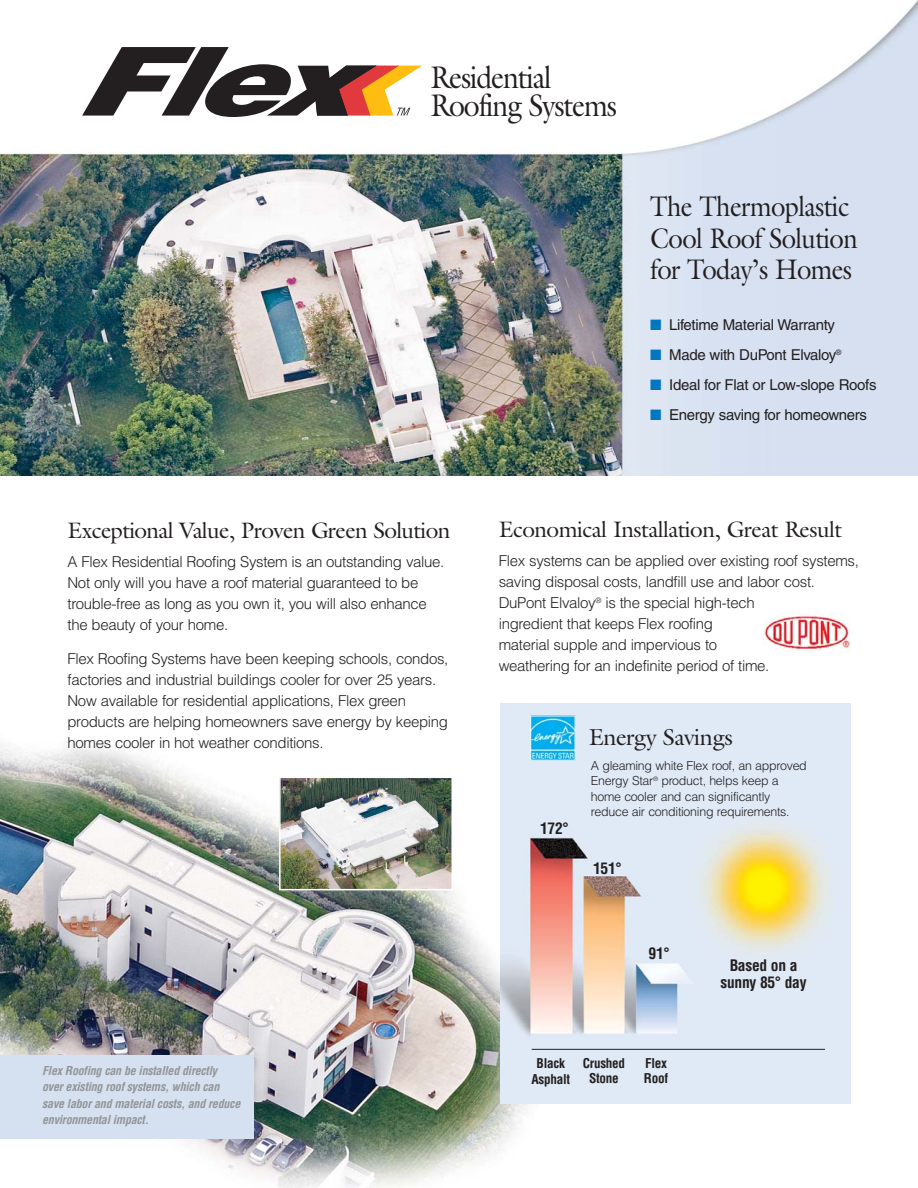
<style>
.page{position:relative;width:918px;height:1188px;background:#fff}
.page>*{position:absolute;margin:0;border:0;box-sizing:border-box;transform-origin:0 0}
.t1{font:31.5px/28.5px "Galliard";letter-spacing:-.04em;color:#231f20;scale:.9 1}
.t2{font:28.5px/31.5px "Galliard";letter-spacing:-.025em;color:#231f20;scale:.9 1}
.t3{font:23.25px "Galliard";letter-spacing:-.025em;color:#231f20}
.t4{font:22.5px "Galliard";letter-spacing:-.025em;color:#231f20}
.t5{font:700 condensed 15.45px/17.1px "Helvetica";letter-spacing:-.02em;color:#231f20;text-align:center}
.t6{font:300 15px/21px "Helvetica";letter-spacing:-.02em;color:#231f20}
.t7{font:15px "Helvetica";letter-spacing:-.02em;color:#231f20}
.t8{font:700 condensed 13.2px/15.5px "Helvetica";letter-spacing:-.02em;color:#231f20;text-align:center}
.t9{font:300 12.45px/15.5px "Helvetica";letter-spacing:-.02em;color:#231f20}
.t10{font:italic 700 condensed 12px/16.5px "Helvetica";color:#939598}
.s1{color:#0078c1}
</style>
<div class="page">
<img style="left:0;top:745px;width:527px;height:443px">
<img style="left:763px;top:615px;width:87px;height:35px">
<img style="left:0;top:0;width:918px;height:476px">
<svg style="left:82px;top:47px;width:340px;height:70px"></svg>
<img style="left:500px;top:703px;width:350px;height:401px">
<img style="left:532px;top:718px;width:41px;height:41px">
<div style="left:530px;top:716px;width:45px;height:45px;border:1px solid #fff"></div>
<hr style="left:532px;top:1049px;width:293px;height:1px;background:#231f20">
<img style="left:282px;top:780px;width:168px;height:107px">
<div style="left:279px;top:777px;width:174px;height:113px;border:2px solid #fff"></div>
<div style="left:0;top:1055px;width:254px;height:83px;background:#d5e1f0"></div>
<h1 class="t1" style="left:430px;top:66px;width:209px">Residential<br>Roofing Systems</h1>
<h2 class="t2" style="left:650px;top:194px;width:232px">The Thermoplastic<br>Cool Roof Solution for Today’s Homes</h2>
<p class="t7" style="left:650px;top:320px;width:186px"><span class="s1">■</span> Lifetime Material Warranty</p>
<p class="t7" style="left:650px;top:350px;width:193px"><span class="s1">■</span> Made with DuPont Elvaloy<sup>®</sup></p>
<p class="t7" style="left:650px;top:380px;width:228px"><span class="s1">■</span> Ideal for Flat or Low-slope Roofs</p>
<p class="t7" style="left:650px;top:410px;width:218px"><span class="s1">■</span> Energy saving for homeowners</p>
<h3 class="t4" style="left:68px;top:522px;width:384px">Exceptional Value, Proven Green Solution</h3>
<p class="t6" style="left:68px;top:552px;width:378px">A Flex Residential Roofing System is an outstanding value.<br>Not only will you have a roof material guaranteed to be trouble-free as long as you own it, you will also enhance the beauty of your home.</p>
<p class="t6" style="left:68px;top:650px;width:382px">Flex Roofing Systems have been keeping schools, condos, factories and industrial buildings cooler for over 25 years.<br>Now available for residential applications, Flex green products are helping homeowners save energy by keeping homes cooler in hot weather conditions.</p>
<p class="t10" style="left:42px;top:1063px;width:202px">Flex Roofing can be installed directly overexisting roofsystems,which can save laborand materialcosts,and reduce environmentalimpact.</p>
<h3 class="t4" style="left:499px;top:521px;width:345px">Economical Installation, Great Result</h3>
<p class="t6" style="left:499px;top:552px;width:362px">Flex systems can be applied over existing roof systems, saving disposal costs, landfill use and labor cost.<br>DuPont Elvaloy<sup>®</sup> is the special high-tech<br>ingredient that keeps Flex roofing<br>material supple and impervious to<br>weathering for an indefinite period of time.</p>
<p class="t5" style="left:540px;top:821px;width:30px">172°</p>
<h3 class="t3" style="left:589px;top:728px;width:146px">Energy Savings</h3>
<p class="t9" style="left:591px;top:759px;width:218px">A gleaming white Flex roof, an approved Energy Star<sup>®</sup> product, helps keep a home cooler and can significantly reduce air conditioning requirements.</p>
<p class="t5" style="left:593px;top:861px;width:30px">151°</p>
<p class="t5" style="left:649px;top:946px;width:23px">91°</p>
<p class="t5" style="left:721px;top:958px;width:88px">Based on a sunny 85° day</p>
<p class="t8" style="left:531px;top:1057px;width:40px">Black<br>Asphalt</p>
<p class="t8" style="left:583px;top:1057px;width:44px">Crushed<br>Stone</p>
<p class="t8" style="left:644px;top:1056px;width:26px;text-align:left">Flex<br>Roof</p>
</div>
